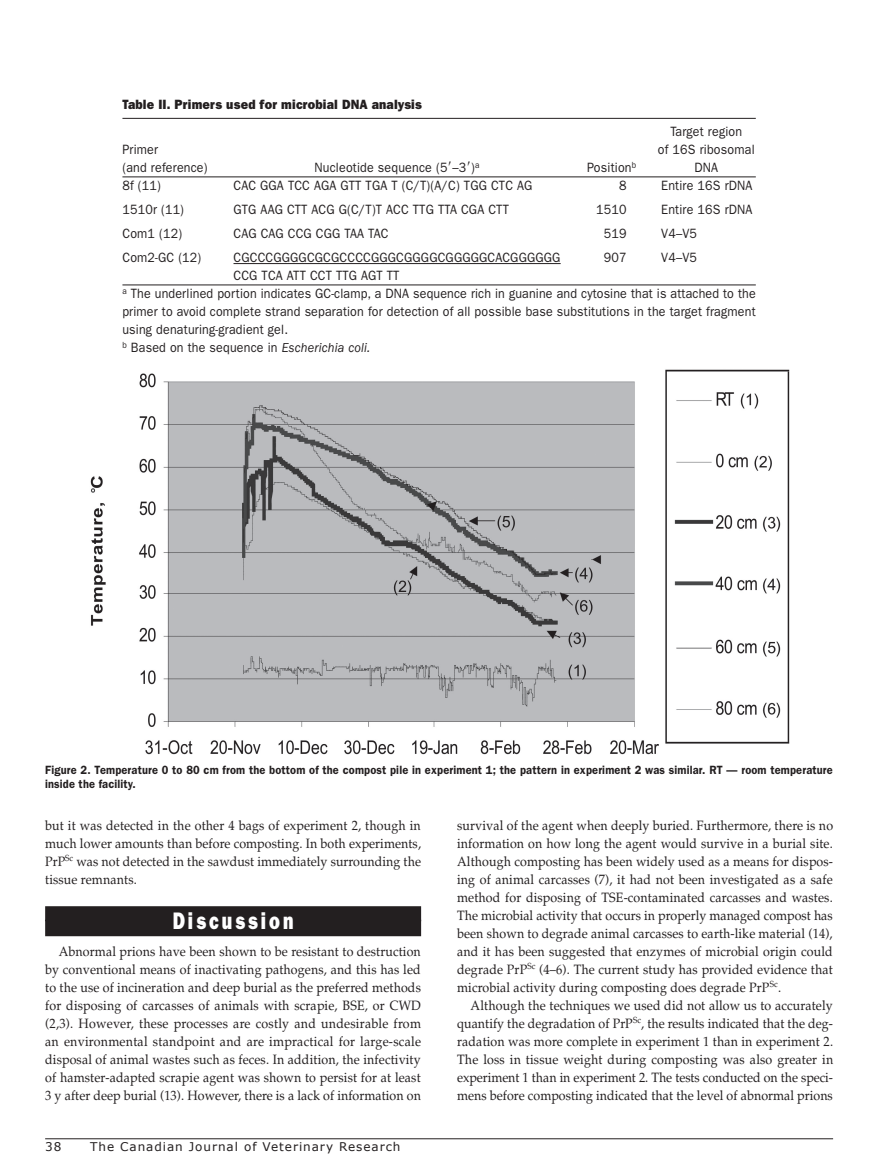
<style>
.page{position:relative;width:878px;height:1175px;background:#fff}
.page>*{position:absolute;margin:0;border:0;box-sizing:border-box;transform-origin:0 0}
.t1{font:800 24px "Franklin Gothic";letter-spacing:.165em;color:#fff;scale:.75 1}
.t2{font:13.5px/18px "Palatino";letter-spacing:.005em;color:#231f20;text-align:justify;scale:.92 1}
.t3{font:13.5px/18px "Franklin Gothic";letter-spacing:.015em;color:#231f20;scale:.92 1}
.t4{font:800 13.5px "Franklin Gothic";letter-spacing:.015em;color:#231f20;scale:.92 1}
.t5{font:600 12px/13.5px "Franklin Gothic";letter-spacing:.015em;color:#231f20;scale:.92 1}
.t6{font:12px "Verdana";letter-spacing:.075em;color:#231f20}
.s1{font-family:"Mathematical Pi One";font-size:15px}
.s2{font-style:italic}
</style>
<div class="page">
<hr style="left:45px;top:1138px;width:788px;height:1px;background:#231f20">
<div style="left:45px;top:906px;width:376px;height:15px;background:#231f20"></div>
<div style="left:45px;top:919px;width:376px;height:17px;background:#231f20"></div>
<hr style="left:122px;top:118px;width:633px;height:1px;background:#231f20">
<hr style="left:122px;top:177px;width:633px;height:1px;background:#231f20">
<hr style="left:233px;top:263px;width:327px;height:1px;background:#231f20">
<hr style="left:122px;top:285px;width:633px;height:1px;background:#231f20">
<img style="left:90px;top:369px;width:700px;height:386px">
<p class="t4" style="left:122px;top:97px;width:327px">Table II. Primers used for microbial DNA analysis</p>
<p class="t3" style="left:670px;top:123px;width:80px">Target region</p>
<p class="t3" style="left:122px;top:141px;width:40px">Primer</p>
<p class="t3" style="left:658px;top:141px;width:107px">of 16S ribosomal</p>
<p class="t3" style="left:122px;top:159px;width:94px">(and reference)</p>
<p class="t3" style="left:314px;top:159px;width:181px">Nucleotide sequence (5<span class="s1">9</span>–3<span class="s1">9</span>)<sup>a</sup></p>
<p class="t3" style="left:587px;top:159px;width:55px">Position<sup>b</sup></p>
<p class="t3" style="left:694px;top:159px;width:27px">DNA</p>
<p class="t3" style="left:122px;top:177px;width:43px">8f (11)</p>
<p class="t3" style="left:233px;top:177px;width:326px">CAC GGA TCC AGA GTT TGA T (C/T)(A/C) TGG CTC AG</p>
<p class="t3" style="left:619px;top:177px;width:10px">8</p>
<p class="t3" style="left:661px;top:177px;width:101px">Entire 16S rDNA</p>
<p class="t3" style="left:122px;top:201px;width:68px">1510r (11)</p>
<p class="t3" style="left:233px;top:201px;width:301px">GTG AAG CTT ACG G(C/T)T ACC TTG TTA CGA CTT</p>
<p class="t3" style="left:596px;top:201px;width:35px">1510</p>
<p class="t3" style="left:661px;top:201px;width:101px">Entire 16S rDNA</p>
<p class="t3" style="left:122px;top:225px;width:66px">Com1 (12)</p>
<p class="t3" style="left:233px;top:225px;width:170px">CAG CAG CCG CGG TAA TAC</p>
<p class="t3" style="left:603px;top:225px;width:26px">519</p>
<p class="t3" style="left:661px;top:225px;width:40px">V4–V5</p>
<p class="t3" style="left:122px;top:249px;width:87px">Com2-GC (12)</p>
<p class="t3" style="left:233px;top:249px;width:357px">CGCCCGGGGCGCGCCCCGGGCGGGGCGGGGGCACGGGGGG</p>
<p class="t3" style="left:603px;top:249px;width:26px">907</p>
<p class="t3" style="left:661px;top:249px;width:40px">V4–V5</p>
<p class="t3" style="left:122px;top:267px;width:690px;text-indent:111px">CCG TCA ATT CCT TTG AGT TT<br><sup>a</sup> The underlined portion indicates GC-clamp, a DNA sequence rich in guanine and cytosine that is attached to the primer to avoid complete strand separation for detection of all possible base substitutions in the target fragment using denaturing-gradient gel.<br><sup>b</sup> Based on the sequence in <span class="s2">Escherichia coli.</span></p>
<p class="t5" style="left:45px;top:763px;width:857px">Figure 2. Temperature 0 to 80 cm from the bottom of the compost pile in experiment 1; the pattern in experiment 2 was similar. RT — room temperature inside the facility.</p>
<p class="t2" style="left:45px;top:816px;width:410px">but it was detected in the other 4 bags of experiment 2, though in much lower amounts than before composting. In both experiments, PrP<sup>Sc</sup> was not detected in the sawdust immediately surrounding the tissue remnants.</p>
<h1 class="t1" style="left:173px;top:906px;width:162px">Discussion</h1>
<p class="t2" style="left:45px;top:942px;width:410px;text-indent:14px">Abnormal prions have been shown to be resistant to destruction by conventional means of inactivating pathogens, and this has led to the use of incineration and deep burial as the preferred methods for disposing of carcasses of animals with scrapie, BSE, or CWD (2,3). However, these processes are costly and undesirable from an environmental standpoint and are impractical for large-scale disposal of animal wastes such as feces. In addition, the infectivity of hamster-adapted scrapie agent was shown to persist for at least 3 y after deep burial (13). However, there is a lack of information on</p>
<p class="t6" style="left:45px;top:1139px;width:18px">38</p>
<p class="t6" style="left:90px;top:1139px;width:312px">The Canadian Journal of Veterinary Research</p>
<p class="t2" style="left:457px;top:816px;width:410px">survival of the agent when deeply buried. Furthermore, there is no information on how long the agent would survive in a burial site.<br>Although composting has been widely used as a means for dispos&shy;ing of animal carcasses (7), it had not been investigated as a safe method for disposing of TSE-contaminated carcasses and wastes.<br>The microbial activity that occurs in properly managed compost has been shown to degrade animal carcasses to earth-like material (14), and it has been suggested that enzymes of microbial origin could degrade PrP<sup>Sc</sup> (4–6). The current study has provided evidence that microbial activity during composting does degrade PrP<sup>Sc</sup>.</p>
<p class="t2" style="left:457px;top:996px;width:410px;text-indent:14px">Although the techniques we used did not allow us to accurately quantify the degradation of PrP<sup>Sc</sup>, the results indicated that the deg&shy;radation was more complete in experiment 1 than in experiment 2.<br>The loss in tissue weight during composting was also greater in experiment 1 than in experiment 2. The tests conducted on the speci&shy;mens before composting indicated that the level of abnormal prions</p>
</div>
